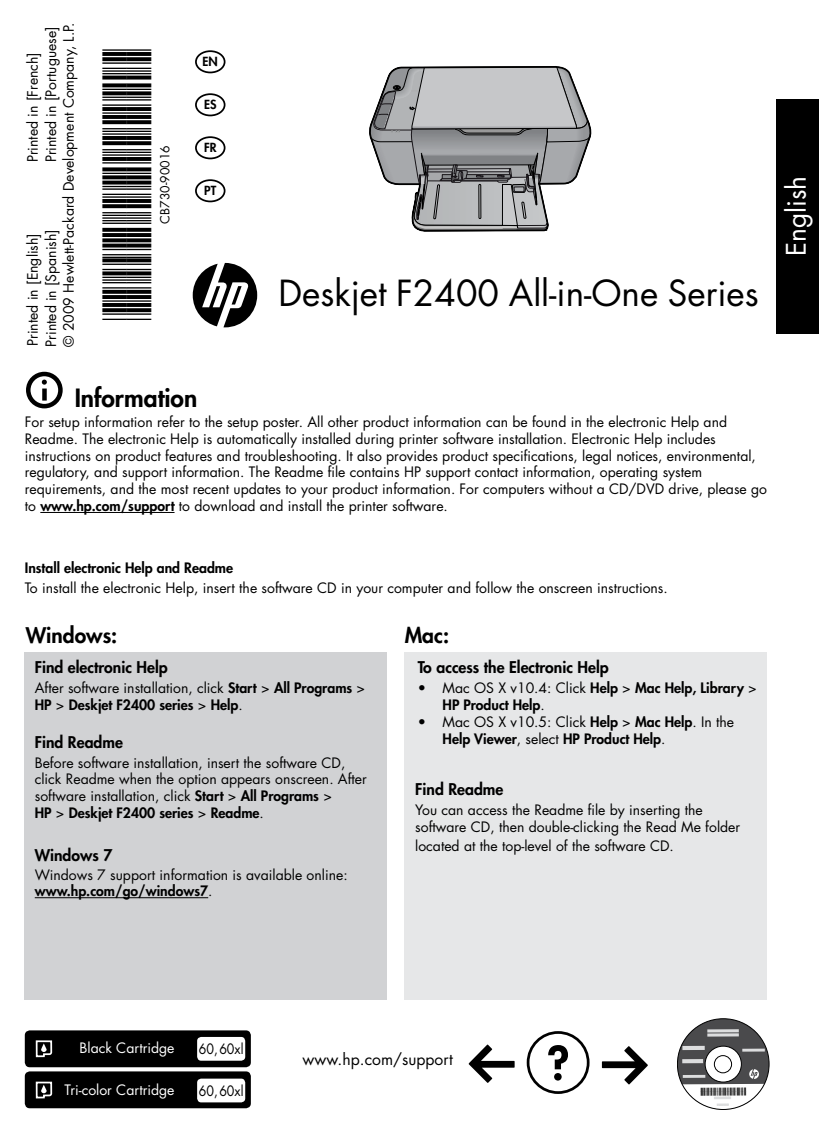
<style>
.page{position:relative;width:819px;height:1134px;background:#fff}
.page>*{position:absolute;margin:0;border:0;box-sizing:border-box;transform-origin:0 0}
.t1{font:35px "Futura";color:#000}
.t2{font:26.25px "Futura";color:#fff}
.t3{font:800 24.5px "Futura";color:#000}
.t4{font:800 21px "Futura";color:#000}
.t5{font:800 15.75px "Futura";color:#000}
.t6{font:15.75px "Futura";color:#000}
.t7{font:14px/16.8px "Futura";color:#000}
.t8{font:800 14px/16.8px "Futura";color:#000}
.t9{font:14px "Futura";color:#fff}
.t10{font:14px "Futura";color:#000;scale:.88 1}
.t11{font:12.25px "Futura";color:#000}
.t12{font:800 12.25px "Futura";color:#000}
.s1{font-weight:800}
.s2{font-weight:400}
</style>
<div class="page">
<div style="left:24px;top:653px;width:362px;height:347px;background:#d1d2d4"></div>
<div style="left:405px;top:653px;width:362px;height:347px;background:#e6e7e8"></div>
<div style="left:25px;top:1071px;width:226px;height:37px;background:#000;border-radius:5px"></div>
<div style="left:25px;top:1030px;width:226px;height:37px;background:#000;border-radius:5px"></div>
<div style="left:196px;top:1036px;width:50px;height:26px;background:#fff;border-radius:5px"></div>
<div style="left:195px;top:1035px;width:52px;height:27px;border:2px solid #000;border-radius:5px"></div>
<div style="left:196px;top:1078px;width:50px;height:25px;background:#fff;border-radius:5px"></div>
<div style="left:195px;top:1077px;width:52px;height:27px;border:2px solid #000;border-radius:5px"></div>
<svg style="left:36px;top:1040px;width:16px;height:17px"></svg>
<svg style="left:36px;top:1082px;width:16px;height:16px"></svg>
<svg style="left:193px;top:263px;width:64px;height:64px"></svg>
<div style="left:527px;top:1031px;width:63px;height:63px;border:3px solid #000;border-radius:50%"></div>
<svg style="left:548px;top:1045px;width:20px;height:36px"></svg>
<svg style="left:602px;top:1046px;width:46px;height:39px"></svg>
<svg style="left:469px;top:1045px;width:46px;height:38px"></svg>
<svg style="left:369px;top:66px;width:222px;height:166px"></svg>
<svg style="left:677px;top:1019px;width:92px;height:91px"></svg>
<div style="left:714px;top:1056px;width:18px;height:17px;background:#fff;border-radius:50%"></div>
<div style="left:714px;top:1055px;width:18px;height:18px;border:1px solid #000;border-radius:50%"></div>
<svg style="left:26px;top:372px;width:37px;height:36px"></svg>
<hr style="left:40px;top:512px;width:135px;height:1px;background:#000">
<hr style="left:35px;top:897px;width:173px;height:1px;background:#000">
<div style="left:776px;top:99px;width:43px;height:235px;background:#000"></div>
<div style="left:195px;top:50px;width:31px;height:23px;border:2px solid #000;border-radius:50%"></div>
<div style="left:195px;top:93px;width:31px;height:23px;border:2px solid #000;border-radius:50%"></div>
<div style="left:195px;top:136px;width:31px;height:23px;border:2px solid #000;border-radius:50%"></div>
<div style="left:195px;top:179px;width:31px;height:23px;border:2px solid #000;border-radius:50%"></div>
<p class="t7" style="left:61px;top:347px;width:326px;rotate:-90deg">© 2009 Hewlett-Packard Development Company, L.P.</p>
<p class="t7" style="left:24px;top:162px;width:137px;line-height:18.2px;rotate:-90deg">Printed in [French]<br>Printed in [Portuguese]</p>
<p class="t7" style="left:24px;top:347px;width:119px;line-height:18.2px;rotate:-90deg">Printed in [English]<br>Printed in [Spanish]</p>
<p class="t11" style="left:157px;top:224px;width:80px;rotate:-90deg">CB730-90016</p>
<p class="t12" style="left:203px;top:54px;width:17px">EN</p>
<p class="t12" style="left:204px;top:97px;width:14px">ES</p>
<p class="t12" style="left:204px;top:140px;width:14px">FR</p>
<p class="t12" style="left:204px;top:183px;width:13px">PT</p>
<h1 class="t1" style="left:278px;top:270px;width:482px">Deskjet F2400 All-in-One Series</h1>
<h3 class="t3" style="left:75px;top:383px;width:124px">Information</h3>
<p class="t7" style="left:25px;top:414px;width:744px">For setup information refer to the setup poster. All other product information can be found in the electronic Help and Readme. The electronic Help is automatically installed during printer software installation. Electronic Help includes instructions on product features and troubleshooting. It also provides product specifications, legal notices, environmental, regulatory, and support information. The Readme file contains HP support contact information, operating system requirements, and the most recent updates to your product information. For computers without a CD/DVD drive, please go to <span class="s1">www.hp.com/support</span> to download and install the printer software.</p>
<h2 class="t2" style="left:779px;top:256px;width:82px;rotate:-90deg">English</h2>
<p class="t8" style="left:25px;top:560px;width:210px">Install electronic Help and Readme</p>
<p class="t7" style="left:25px;top:580px;width:645px">To install the electronic Help, insert the software CD in your computer and follow the onscreen instructions.</p>
<h3 class="t4" style="left:26px;top:622px;width:93px">Windows:</h3>
<h3 class="t4" style="left:405px;top:622px;width:46px">Mac:</h3>
<p class="t5" style="left:35px;top:657px;width:134px">Find electronic Help</p>
<p class="t8" style="left:35px;top:680px;width:332px"><span class="s2">After software installation, click</span> Start <span class="s2">&gt;</span> All Programs <span class="s2">&gt;<br></span>HP <span class="s2">&gt;</span> Deskjet F2400 series <span class="s2">&gt;</span> Help<span class="s2">.</span></p>
<p class="t5" style="left:35px;top:732px;width:90px">Find Readme</p>
<p class="t7" style="left:35px;top:754px;width:334px">Before software installation, insert the software CD, click Readme when the option appears onscreen. After software installation, click <span class="s1">Start</span> &gt; <span class="s1">All Programs</span> &gt;<br><span class="s1">HP</span> &gt; <span class="s1">Deskjet F2400 series</span> &gt; <span class="s1">Readme</span>.</p>
<p class="t5" style="left:35px;top:846px;width:79px">Windows 7</p>
<p class="t7" style="left:35px;top:866px;width:314px">Windows 7 support information is available online: <span class="s1">www.hp.com/go/windows7</span>.</p>
<p class="t5" style="left:418px;top:657px;width:193px">To access the Electronic Help</p>
<p class="t8" style="left:443px;top:680px;width:316px"><span class="s2">Mac OS X v10.4: Click</span> Help <span class="s2">&gt;</span> Mac Help, Library <span class="s2">&gt; </span>HP Product Help<span class="s2">.<br>Mac OS X v10.5: Click</span> Help <span class="s2">&gt;</span> Mac Help<span class="s2">. In the </span>Help Viewer<span class="s2">, select</span> HP Product Help<span class="s2">.</span></p>
<p class="t7" style="left:418px;top:680px;width:10px">•</p>
<p class="t7" style="left:418px;top:713px;width:10px">•</p>
<p class="t5" style="left:415px;top:779px;width:90px">Find Readme</p>
<p class="t7" style="left:415px;top:801px;width:326px">You can access the Readme file by inserting the software CD, then double-clicking the Read Me folder</p>
<p class="t7" style="left:415px;top:837px;width:260px">located at the top-level of the software CD.</p>
<p class="t9" style="left:80px;top:1039px;width:97px">Black Cartridge</p>
<p class="t9" style="left:64px;top:1081px;width:112px">Tri-color Cartridge</p>
<p class="t10" style="left:199px;top:1040px;width:52px">60, 60xl</p>
<p class="t10" style="left:199px;top:1082px;width:52px">60, 60xl</p>
<p class="t6" style="left:303px;top:1049px;width:152px">www.hp.com/support</p>
</div>
